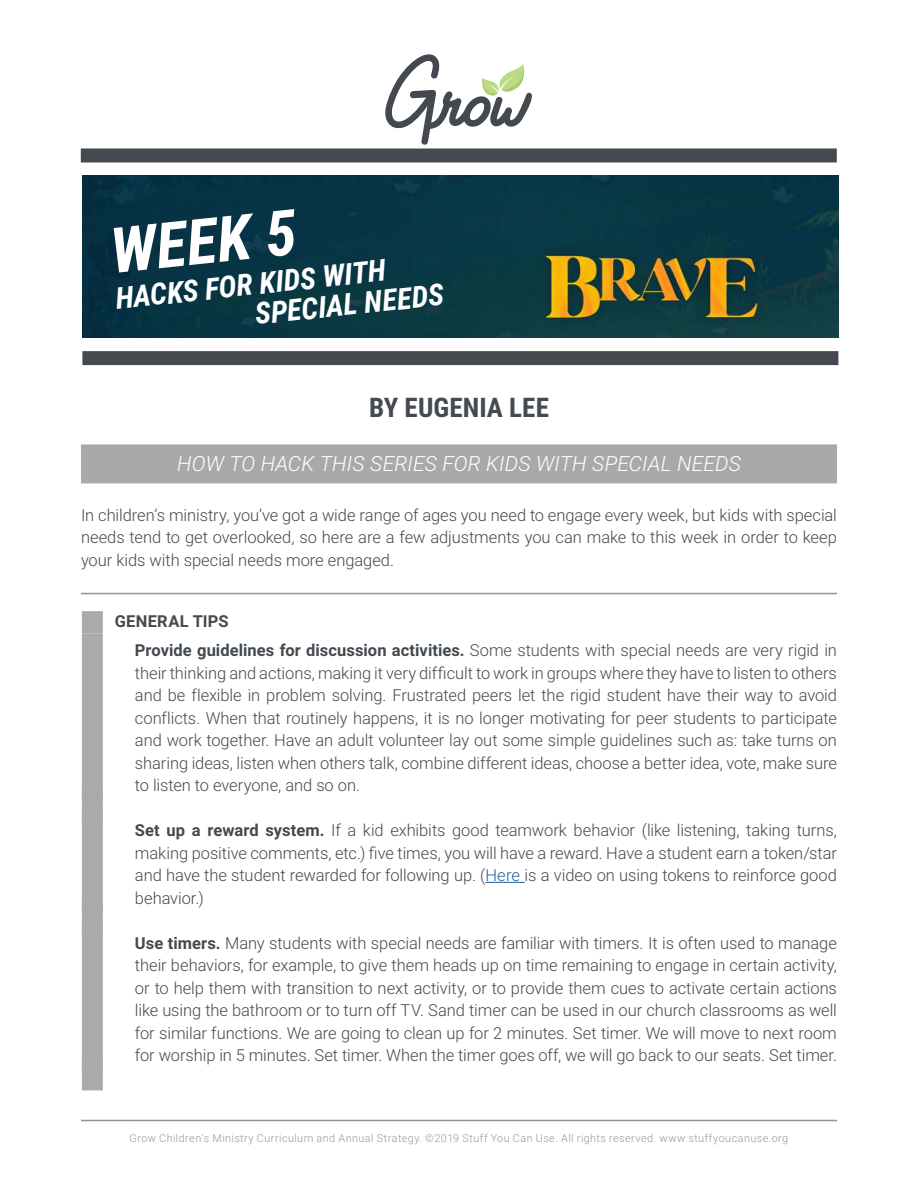
<style>
.page{position:relative;width:918px;height:1188px;background:#fff}
.page>*{position:absolute;margin:0;border:0;box-sizing:border-box;transform-origin:0 0}
.t1{font:italic 700 63px "Roboto Condensed";color:#fff}
.t2{font:italic 700 30px/30px "Roboto Condensed";color:#fff}
.t3{font:700 27px "Roboto Condensed";letter-spacing:.005em;color:#454a51}
.t4{font:italic 300 21px "Roboto";letter-spacing:.005em;color:#fff}
.t5{font:300 16.5px/22.5px "Roboto";letter-spacing:-.005em;color:#424950;text-align:justify}
.t6{font:300 16.5px/22.5px "Roboto";color:#42494f;text-align:justify}
.t7{font:300 10.8px "Roboto";letter-spacing:.04em;color:#8e99a5}
.s1{font-weight:700;color:#454a50}
.s2{font-weight:700}
.s3{color:#205d9e}
</style>
<div class="page">
<div style="left:81px;top:148px;width:756px;height:14px;background:#454a50"></div>
<svg style="left:385px;top:54px;width:147px;height:91px"></svg>
<img style="left:82px;top:176px;width:756px;height:162px">
<div style="left:82px;top:351px;width:756px;height:14px;background:#454a50"></div>
<hr style="left:81px;top:1120px;width:756px;height:1px;background:#8c949d">
<div style="left:81px;top:444px;width:756px;height:39px;background:#a7a9ab"></div>
<hr style="left:81px;top:593px;width:756px;height:1px;background:#8c949d">
<div style="left:82px;top:611px;width:21px;height:23px;background:#aaaaa9"></div>
<div style="left:82px;top:634px;width:21px;height:164px;background:#aaaaa9"></div>
<div style="left:82px;top:791px;width:21px;height:29px;background:#aaaaa9"></div>
<div style="left:82px;top:814px;width:21px;height:96px;background:#aaaaa9"></div>
<hr style="left:485px;top:882px;width:40px;height:1px;background:#205d9e">
<div style="left:82px;top:904px;width:21px;height:29px;background:#aaaaa9"></div>
<div style="left:82px;top:926px;width:21px;height:142px;background:#aaaaa9"></div>
<div style="left:82px;top:1061px;width:21px;height:29px;background:#aaaaa9"></div>
<h1 class="t1" style="left:107px;top:215px;width:188px;rotate:-6deg">WEEK 5</h1>
<h2 class="t2" style="left:250px;top:269px;width:191px;text-indent:-137px;rotate:-6deg">HACKS FOR KIDS WITH<br>SPECIAL NEEDS</h2>
<h3 class="t3" style="left:369px;top:398px;width:181px">BY EUGENIA LEE</h3>
<p class="t4" style="left:177px;top:455px;width:565px">HOW TO HACK THIS SERIES FOR KIDS WITH SPECIAL NEEDS</p>
<p class="t6" style="left:81px;top:505px;width:757px">In children’s ministry, you’ve got a wide range of ages you need to engage every week, but kids with special needs tend to get overlooked, so here are a few adjustments you can make to this week in order to keep your kids with special needs more engaged.</p>
<p class="t5" style="left:135px;top:608px;width:703px;line-height:29.2px;text-indent:-20px"><span class="s1">GENERAL TIPS<br></span><span class="s2">Provide guidelines for discussion activities.</span> Some students with special needs are very rigid in</p>
<p class="t5" style="left:135px;top:661px;width:704px">their thinking and actions, making it very difficult to work in groups where they have to listen to others and be flexible in problem solving. Frustrated peers let the rigid student have their way to avoid conflicts. When that routinely happens, it is no longer motivating for peer students to participate and work together. Have an adult volunteer lay out some simple guidelines such as: take turns on sharing ideas, listen when others talk, combine different ideas, choose a better idea, vote, make sure to listen to everyone, and so on.</p>
<p class="t5" style="left:135px;top:820px;width:703px"><span class="s2">Set up a reward system.</span> If a kid exhibits good teamwork behavior (like listening, taking turns, making positive comments, etc.) five times, you will have a reward. Have a student earn a token/star and have the student rewarded for following up. (<span class="s3">Here</span> is a video on using tokens to reinforce good behavior.)</p>
<p class="t5" style="left:135px;top:931px;width:704px"><span class="s2">Use timers.</span> Many students with special needs are familiar with timers. It is often used to manage their behaviors, for example, to give them heads up on time remaining to engage in certain activity, or to help them with transition to next activity, or to provide them cues to activate certain actions like using the bathroom or to turn off TV. Sand timer can be used in our church classrooms as well for similar functions. We are going to clean up for 2 minutes. Set timer. We will move to next room for worship in 5 minutes. Set timer. When the timer goes off, we will go back to our seats. Set timer.</p>
<p class="t7" style="left:130px;top:1134px;width:660px">Grow Children's Ministry Curriculum and Annual Strategy. ©2019 Stuff You Can Use. All rights reserved. www.stuffyoucanuse.org</p>
</div>
